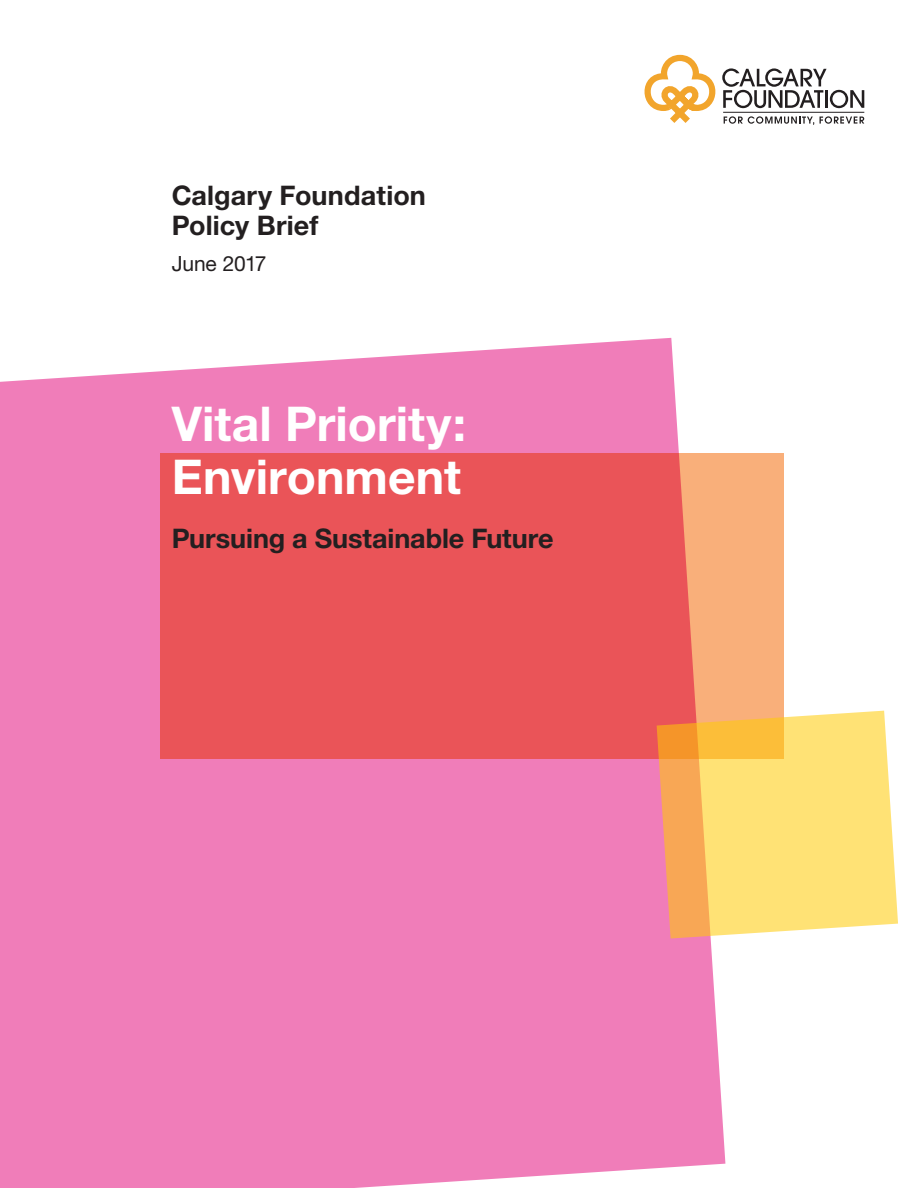
<style>
.page{position:relative;width:918px;height:1188px;background:#fff}
.page>*{position:absolute;margin:0;border:0;box-sizing:border-box;transform-origin:0 0}
.t1{font:700 48px/52.5px "Helvetica Neue";color:#fff}
.t2{font:700 27px/30px "Helvetica Neue";color:#231f20}
.t3{font:21px "Helvetica Neue";letter-spacing:-.015em;color:#231f20}
</style>
<div class="page">
<div style="left:0;top:338px;width:725px;height:850px;background:#f07db9"></div>
<svg style="left:161px;top:454px;width:623px;height:305px;background:#ec605c"></svg>
<svg style="left:657px;top:711px;width:241px;height:228px;background:#fcd375"></svg>
<hr style="left:723px;top:112px;width:141px;height:1px;background:#231f20">
<svg style="left:722px;top:68px;width:142px;height:40px"></svg>
<svg style="left:645px;top:55px;width:70px;height:68px"></svg>
<svg style="left:820px;top:116px;width:44px;height:8px"></svg>
<svg style="left:724px;top:116px;width:90px;height:9px"></svg>
<p class="t2" style="left:172px;top:179px;width:256px">Calgary Foundation<br>Policy Brief</p>
<p class="t3" style="left:172px;top:251px;width:96px">June 2017</p>
<h1 class="t1" style="left:172px;top:397px;width:296px">Vital Priority:<br>Environment</h1>
<p class="t2" style="left:172px;top:522px;width:383px">Pursuing a Sustainable Future</p>
</div>
